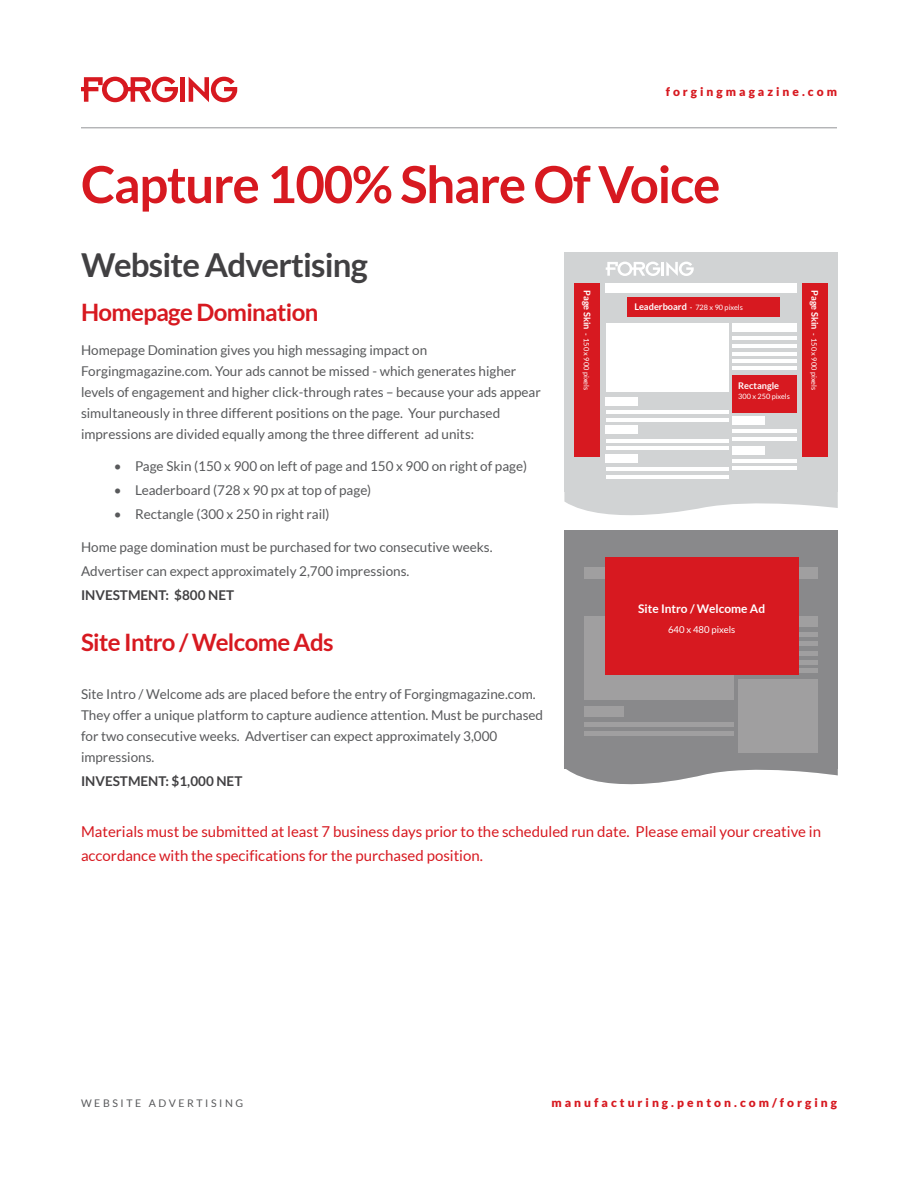
<style>
.page{position:relative;width:918px;height:1188px;background:#fff}
.page>*{position:absolute;margin:0;border:0;box-sizing:border-box;transform-origin:0 0}
.t1{font:700 51px "Lato";letter-spacing:-.025em;color:#d71920}
.t2{font:700 33px "Lato";letter-spacing:-.025em;color:#414042}
.t3{font:700 24px "Lato";letter-spacing:-.025em;color:#d71920}
.t4{font:15px/24px "Lato";color:#d71920}
.t5{font:13.5px/21px "Lato";color:#58595b}
.t6{font:700 13.5px "Lato";color:#414042}
.t7{font:900 12px "Lato";letter-spacing:.25em;color:#d71920}
.t8{font:700 11.85px "Lato";color:#fff}
.t9{font:10.5px "Lato";letter-spacing:.25em;color:#58595b}
.t10{font:9.6px "Lato";color:#fff}
.t11{font:700 9.15px "Lato";color:#fff}
.t12{font:7.35px "Lato";color:#fff}
.s1{font-weight:700;font-size:9.15px}
.s2{font-weight:700}
</style>
<div class="page">
<hr style="left:81px;top:127px;width:756px;height:1px;background:#939598">
<svg style="left:81px;top:77px;width:97px;height:25px"></svg>
<div style="left:180px;top:77px;width:5px;height:25px;background:#d71920"></div>
<svg style="left:189px;top:77px;width:48px;height:25px"></svg>
<div style="left:564px;top:252px;width:274px;height:240px;background:#d1d3d4"></div>
<svg style="left:564px;top:492px;width:274px;height:23px"></svg>
<div style="left:606px;top:323px;width:122px;height:69px;background:#fff"></div>
<div style="left:732px;top:323px;width:65px;height:9px;background:#fff"></div>
<hr style="left:732px;top:337px;width:65px;height:3px;background:#fff">
<hr style="left:732px;top:344px;width:65px;height:4px;background:#fff">
<hr style="left:732px;top:352px;width:65px;height:3px;background:#fff">
<hr style="left:732px;top:360px;width:65px;height:3px;background:#fff">
<hr style="left:732px;top:366px;width:65px;height:4px;background:#fff">
<div style="left:732px;top:375px;width:65px;height:37px;background:#d71920"></div>
<div style="left:606px;top:284px;width:191px;height:9px;background:#fff"></div>
<div style="left:627px;top:298px;width:153px;height:19px;background:#d71920"></div>
<div style="left:732px;top:416px;width:33px;height:9px;background:#fff"></div>
<hr style="left:732px;top:430px;width:65px;height:3px;background:#fff">
<hr style="left:732px;top:437px;width:65px;height:4px;background:#fff">
<div style="left:732px;top:446px;width:33px;height:8px;background:#fff"></div>
<hr style="left:732px;top:459px;width:65px;height:3px;background:#fff">
<hr style="left:732px;top:467px;width:65px;height:3px;background:#fff">
<div style="left:606px;top:397px;width:32px;height:9px;background:#fff"></div>
<hr style="left:606px;top:410px;width:122px;height:4px;background:#fff">
<hr style="left:606px;top:418px;width:122px;height:3px;background:#fff">
<div style="left:606px;top:426px;width:32px;height:8px;background:#fff"></div>
<hr style="left:606px;top:439px;width:122px;height:3px;background:#fff">
<hr style="left:606px;top:447px;width:122px;height:3px;background:#fff">
<div style="left:606px;top:454px;width:32px;height:9px;background:#fff"></div>
<hr style="left:606px;top:467px;width:122px;height:4px;background:#fff">
<hr style="left:606px;top:475px;width:122px;height:4px;background:#fff">
<div style="left:574px;top:283px;width:26px;height:174px;background:#d71920"></div>
<div style="left:802px;top:283px;width:26px;height:174px;background:#d71920"></div>
<svg style="left:564px;top:530px;width:274px;height:216px;background:#919192"></svg>
<svg style="left:564px;top:746px;width:274px;height:39px"></svg>
<div style="left:605px;top:557px;width:194px;height:118px;background:#d71920"></div>
<svg style="left:606px;top:262px;width:88px;height:14px"></svg>
<p class="t7" style="left:666px;top:85px;width:173px">forgingmagazine.com</p>
<h1 class="t1" style="left:81px;top:155px;width:641px">Capture 100% Share Of Voice</h1>
<h2 class="t2" style="left:81px;top:246px;width:288px">Website Advertising</h2>
<h3 class="t3" style="left:81px;top:298px;width:239px">Homepage Domination</h3>
<p class="t5" style="left:81px;top:340px;width:461px">Homepage Domination gives you high messaging impact on Forgingmagazine.com. Your ads cannot be missed - which generates higher levels of engagement and higher click-through rates – because your ads appear simultaneously in three different positions on the page. Your purchased impressions are divided equally among the three different ad units:</p>
<p class="t5" style="left:114px;top:455px;width:415px">• Page Skin (150 x 900 on left of page and 150 x 900 on right of page)</p>
<p class="t5" style="left:114px;top:479px;width:259px">• Leaderboard (728 x 90 px at top of page)</p>
<p class="t5" style="left:114px;top:503px;width:217px">• Rectangle (300 x 250 in right rail)</p>
<p class="t5" style="left:81px;top:535px;width:413px;line-height:24px">Home page domination must be purchased for two consecutive weeks.<br>Advertiser can expect approximately 2,700 impressions.</p>
<p class="t6" style="left:81px;top:587px;width:155px">INVESTMENT: $800 NET</p>
<h3 class="t3" style="left:81px;top:628px;width:254px">Site Intro / Welcome Ads</h3>
<p class="t5" style="left:81px;top:683px;width:464px">Site Intro / Welcome ads are placed before the entry of Forgingmagazine.com.<br>They offer a unique platform to capture audience attention. Must be purchased for two consecutive weeks. Advertiser can expect approximately 3,000 impressions.</p>
<p class="t6" style="left:81px;top:773px;width:163px">INVESTMENT: $1,000 NET</p>
<p class="t4" style="left:81px;top:819px;width:742px">Materials must be submitted at least 7 business days prior to the scheduled run date. Please email your creative in accordance with the specifications for the purchased position.</p>
<p class="t12" style="left:591px;top:290px;width:101px;rotate:90deg"><span class="s1">Page Skin</span> <span class="s2">-</span> 150 x 900 pixels</p>
<p class="t12" style="left:818px;top:290px;width:101px;rotate:90deg"><span class="s1">Page Skin</span> <span class="s2">-</span> 150 x 900 pixels</p>
<p class="t12" style="left:635px;top:304px;width:110px"><span class="s1">Leaderboard</span> <span class="s2">-</span> 728 x 90 pixels</p>
<p class="t11" style="left:738px;top:380px;width:43px">Rectangle</p>
<p class="t12" style="left:738px;top:392px;width:53px">300 x 250 pixels</p>
<p class="t8" style="left:638px;top:602px;width:129px">Site Intro / Welcome Ad</p>
<p class="t10" style="left:668px;top:624px;width:69px">640 x 480 pixels</p>
<p class="t9" style="left:81px;top:1097px;width:164px">WEBSITE ADVERTISING</p>
<p class="t7" style="left:552px;top:1095px;width:287px">manufacturing.penton.com/forging</p>
</div>
